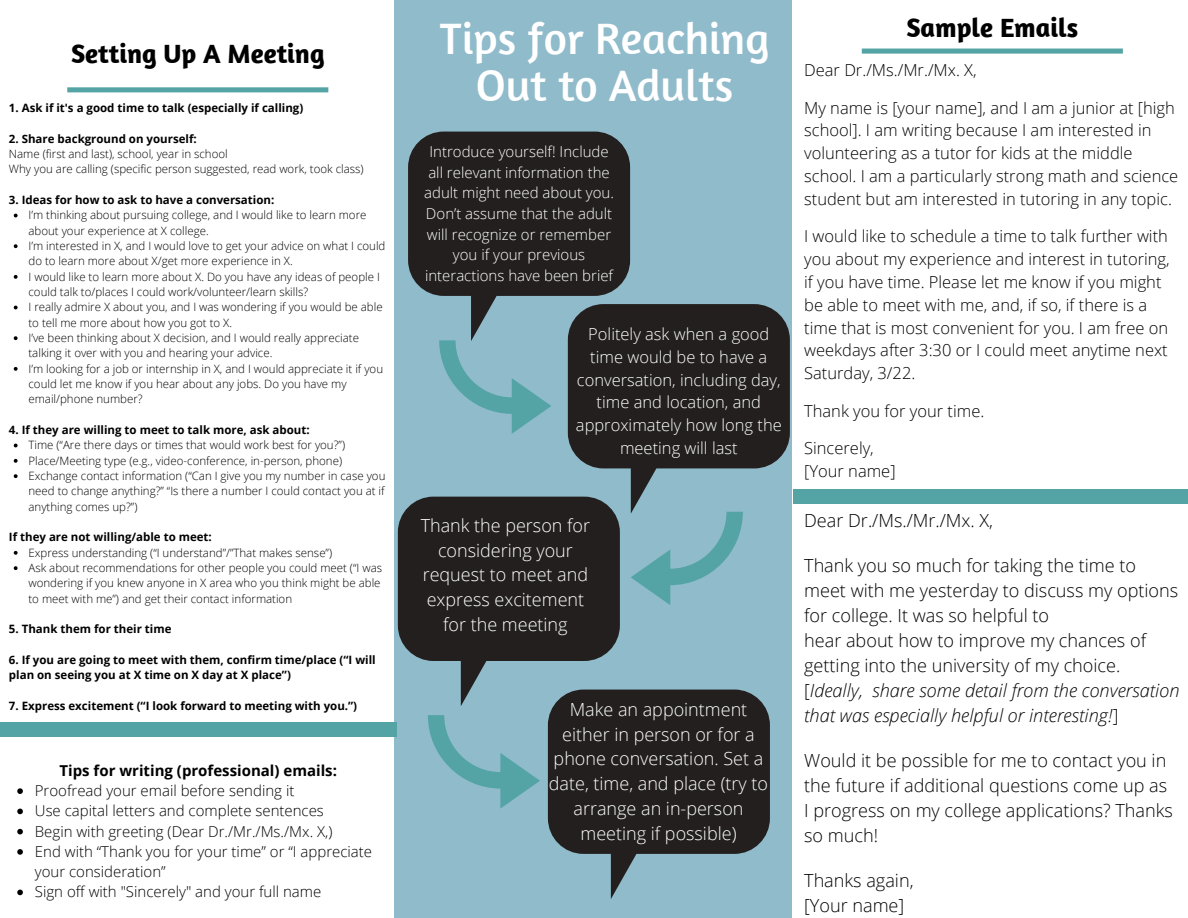
<style>
.page{position:relative;width:1188px;height:918px;background:#fff}
.page>*{position:absolute;margin:0;border:0;box-sizing:border-box;transform-origin:0 0}
.t1{font:45px/47.2px "Amaranth";color:#fff;text-align:center}
.t2{font:700 27px "Amaranth";color:#000}
.t3{font:300 18.15px/24.9px "Open Sans";color:#000}
.t4{font:300 18px/24.8px "Open Sans";color:#fff;text-align:center}
.t5{font:300 16.5px/22.8px "Open Sans";color:#000}
.t6{font:300 16.5px/22.6px "Open Sans";color:#fff;text-align:center}
.t7{font:300 15px/20.2px "Open Sans";color:#000}
.t8{font:300 15px/20.7px "Open Sans";color:#fff;text-align:center}
.t9{font:700 15px "Open Sans";color:#000}
.t10{font:300 11.55px/15.3px "Open Sans";color:#000}
.t11{font:700 11.55px/15.3px "Open Sans";color:#000}
.s1{font-style:italic}
</style>
<div class="page">
<div style="left:395px;top:0;width:397px;height:918px;background:#90bbcb"></div>
<div style="left:793px;top:489px;width:395px;height:15px;background:#54a4a6"></div>
<div style="left:0;top:722px;width:397px;height:15px;background:#54a4a6"></div>
<svg style="left:408px;top:132px;width:222px;height:209px;fill:#231f1f"></svg>
<svg style="left:67px;top:87px;width:261px;height:5px"></svg>
<svg style="left:862px;top:49px;width:261px;height:5px"></svg>
<svg style="left:568px;top:304px;width:222px;height:210px;fill:#231f1f"></svg>
<svg style="left:398px;top:497px;width:222px;height:209px;fill:#231f1f"></svg>
<svg style="left:548px;top:690px;width:222px;height:209px;fill:#231f1f"></svg>
<svg style="left:428px;top:715px;width:112px;height:93px"></svg>
<svg style="left:439px;top:340px;width:112px;height:94px"></svg>
<svg style="left:631px;top:512px;width:112px;height:93px"></svg>
<svg style="left:17px;top:788px;width:6px;height:6px"></svg>
<svg style="left:17px;top:809px;width:6px;height:5px"></svg>
<svg style="left:17px;top:829px;width:6px;height:5px"></svg>
<svg style="left:17px;top:849px;width:6px;height:6px"></svg>
<svg style="left:17px;top:890px;width:6px;height:5px"></svg>
<svg style="left:14px;top:214px;width:4px;height:3px"></svg>
<svg style="left:14px;top:244px;width:4px;height:4px"></svg>
<svg style="left:14px;top:275px;width:4px;height:4px"></svg>
<svg style="left:14px;top:306px;width:4px;height:3px"></svg>
<svg style="left:14px;top:336px;width:4px;height:4px"></svg>
<svg style="left:14px;top:367px;width:4px;height:4px"></svg>
<svg style="left:14px;top:444px;width:4px;height:3px"></svg>
<svg style="left:14px;top:459px;width:4px;height:4px"></svg>
<svg style="left:14px;top:474px;width:4px;height:4px"></svg>
<svg style="left:14px;top:551px;width:4px;height:4px"></svg>
<svg style="left:14px;top:566px;width:4px;height:4px"></svg>
<h2 class="t2" style="left:71px;top:36px;width:255px">Setting Up A Meeting</h2>
<p class="t11" style="left:9px;top:100px;width:296px">1. Ask if it's a good time to talk (especially if calling)</p>
<p class="t11" style="left:9px;top:131px;width:189px">2. Share background on yourself:</p>
<p class="t10" style="left:9px;top:146px;width:356px">Name (first and last), school, year in school<br>Why you are calling (specific person suggested, read work, took class)</p>
<p class="t11" style="left:9px;top:192px;width:267px">3. Ideas for how to ask to have a conversation:</p>
<p class="t10" style="left:28px;top:207px;width:359px">I’m thinking about pursuing college, and I would like to learn more about your experience at X college.<br>I’m interested in X, and I would love to get your advice on what I could do to learn more about X/get more experience in X.<br>I would like to learn more about X. Do you have any ideas of people I could talk to/places I could work/volunteer/learn skills?<br>I really admire X about you, and I was wondering if you would be able to tell me more about how you got to X.<br>I’ve been thinking about X decision, and I would really appreciate talking it over with you and hearing your advice.<br>I’m looking for a job or internship in X, and I would appreciate it if you could let me know if you hear about any jobs. Do you have my email/phone number?</p>
<p class="t10" style="left:28px;top:437px;width:358px">Time (“Are there days or times that would work best for you?”)<br>Place/Meeting type (e.g., video-conference, in-person, phone)<br>Exchange contact information (“Can I give you my number in case you need to change anything?” “Is there a number I could contact you at if anything comes up?”)</p>
<p class="t10" style="left:28px;top:545px;width:355px">Express understanding (“I understand”/”That makes sense”)<br>Ask about recommendations for other people you could meet (“I was wondering if you knew anyone in X area who you think might be able to meet with me”) and get their contact information</p>
<p class="t11" style="left:9px;top:422px;width:302px">4. If they are willing to meet to talk more, ask about:</p>
<p class="t11" style="left:9px;top:529px;width:204px">If they are not willing/able to meet:</p>
<p class="t11" style="left:9px;top:621px;width:164px">5. Thank them for their time</p>
<p class="t11" style="left:9px;top:652px;width:368px">6. If you are going to meet with them, confirm time/place (“I will plan on seeing you at X time on X day at X place”)</p>
<p class="t11" style="left:9px;top:698px;width:350px">7. Express excitement (“I look forward to meeting with you.”)</p>
<p class="t9" style="left:60px;top:760px;width:279px">Tips for writing (professional) emails:</p>
<p class="t7" style="left:35px;top:780px;width:339px">Proofread your email before sending it<br>Use capital letters and complete sentences<br>Begin with greeting (Dear Dr./Mr./Ms./Mx. X,)<br>End with “Thank you for your time” or “I appreciate your consideration”<br>Sign off with "Sincerely" and your full name</p>
<h1 class="t1" style="left:440px;top:13px;width:331px">Tips for Reaching<br>Out to Adults</h1>
<p class="t8" style="left:424px;top:141px;width:191px">Introduce yourself! Include all relevant information the adult might need about you.<br>Don’t assume that the adult will recognize or remember you if your previous interactions have been brief</p>
<h3 class="t6" style="left:576px;top:322px;width:207px">Politely ask when a good time would be to have a conversation, including day, time and location, and approximately how long the meeting will last</h3>
<h3 class="t4" style="left:421px;top:513px;width:171px">Thank the person for considering your request to meet and express excitement for the meeting</h3>
<h3 class="t4" style="left:549px;top:697px;width:221px">Make an appointment either in person or for a phone conversation. Set a date, time, and place (try to arrange an in-person meeting if possible)</h3>
<h2 class="t2" style="left:906px;top:10px;width:173px">Sample Emails</h2>
<h3 class="t5" style="left:804px;top:59px;width:174px">Dear Dr./Ms./Mr./Mx. X,</h3>
<p class="t5" style="left:804px;top:96px;width:376px">My name is [your name], and I am a junior at [high school]. I am writing because I am interested in volunteering as a tutor for kids at the middle school. I am a particularly strong math and science student but am interested in tutoring in any topic.</p>
<p class="t5" style="left:804px;top:224px;width:367px">I would like to schedule a time to talk further with you about my experience and interest in tutoring, if you have time. Please let me know if you might be able to meet with me, and, if so, if there is a time that is most convenient for you. I am free on weekdays after 3:30 or I could meet anytime next Saturday, 3/22.</p>
<h3 class="t5" style="left:804px;top:399px;width:182px">Thank you for your time.</h3>
<h3 class="t5" style="left:804px;top:436px;width:93px">Sincerely, [Your name]</h3>
<h3 class="t3" style="left:804px;top:508px;width:190px">Dear Dr./Ms./Mr./Mx. X,</h3>
<p class="t3" style="left:804px;top:553px;width:377px">Thank you so much for taking the time to meet with me yesterday to discuss my options for college. It was so helpful to<br>hear about how to improve my chances of getting into the university of my choice. [<span class="s1">Ideally, share some detail from the conversation that was especially helpful or interesting!</span>]</p>
<h3 class="t3" style="left:804px;top:747px;width:370px">Would it be possible for me to contact you in the future if additional questions come up as I progress on my college applications? Thanks so much!</h3>
<h3 class="t3" style="left:804px;top:867px;width:111px">Thanks again, [Your name]</h3>
</div>
